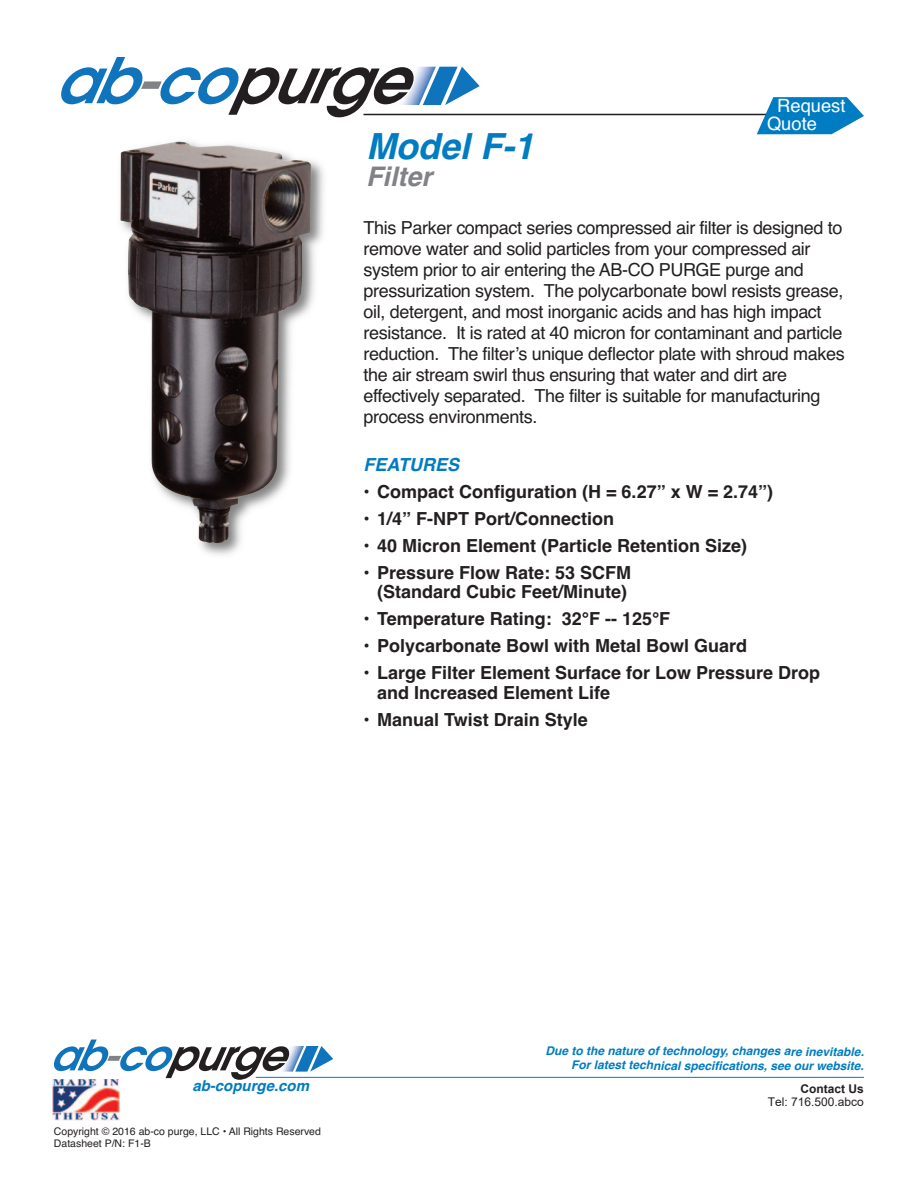
<style>
.page{position:relative;width:918px;height:1188px;background:#fff}
.page>*{position:absolute;margin:0;border:0;box-sizing:border-box;transform-origin:0 0}
.t1{font:italic 700 36px "Helvetica";color:#007cc2}
.t2{font:italic 700 27px "Helvetica";color:#808285}
.t3{font:18.3px "Helvetica";color:#fff}
.t4{font:18px/21px "Helvetica";letter-spacing:-.02em;color:#231f20}
.t5{font:700 18px "Helvetica";color:#231f20}
.t6{font:italic 700 18px "Helvetica";color:#007cc2}
.t7{font:italic 700 15px "Helvetica";color:#007cc2}
.t8{font:italic 700 12px "Helvetica";color:#007cc2}
.t9{font:12px/13.5px "Arial";color:#231f20;text-align:right}
.t10{font:10.5px "Helvetica";color:#231f20}
.s1{font-weight:700}
</style>
<div class="page">
<img style="left:416px;top:67px;width:7px;height:38px">
<svg style="left:61px;top:57px;width:355px;height:60px"></svg>
<svg style="left:423px;top:67px;width:57px;height:38px"></svg>
<img style="left:200px;top:160px;width:124px;height:395px">
<img style="left:120px;top:141px;width:191px;height:402px">
<hr style="left:363px;top:114px;width:433px;height:1px;background:#231f20">
<svg style="left:757px;top:97px;width:107px;height:37px"></svg>
<svg style="left:54px;top:1040px;width:279px;height:40px"></svg>
<hr style="left:256px;top:1077px;width:608px;height:1px;background:#007cc2">
<img style="left:52px;top:1080px;width:67px;height:40px">
<p class="t1" style="left:366px;top:133px;width:170px">Model F-1</p>
<p class="t2" style="left:366px;top:167px;width:68px">Filter</p>
<p class="t3" style="left:777px;top:99px;width:70px">Request</p>
<p class="t3" style="left:767px;top:117px;width:51px">Quote</p>
<p class="t4" style="left:364px;top:219px;width:483px">This Parker compact series compressed air filter is designed to remove water and solid particles from your compressed air system prior to air entering the AB-CO PURGE purge and pressurization system. The polycarbonate bowl resists grease, oil, detergent, and most inorganic acids and has high impact resistance. It is rated at 40 micron for contaminant and particle reduction. The filter’s unique deflector plate with shroud makes the air stream swirl thus ensuring that water and dirt are effectively separated. The filter is suitable for manufacturing process environments.</p>
<p class="t6" style="left:364px;top:458px;width:97px">FEATURES</p>
<p class="t5" style="left:364px;top:485px;width:411px">• Compact Configuration (H = 6.27” x W = 2.74”)</p>
<p class="t5" style="left:364px;top:512px;width:252px">• 1/4” F-NPT Port/Connection</p>
<p class="t5" style="left:364px;top:539px;width:385px">• 40 Micron Element (Particle Retention Size)</p>
<p class="t5" style="left:364px;top:566px;width:269px">• Pressure Flow Rate: 53 SCFM</p>
<p class="t5" style="left:377px;top:585px;width:252px">(Standard Cubic Feet/Minute)</p>
<p class="t5" style="left:364px;top:612px;width:308px">• Temperature Rating: 32°F -- 125°F</p>
<p class="t5" style="left:364px;top:639px;width:385px">• Polycarbonate Bowl with Metal Bowl Guard</p>
<p class="t5" style="left:364px;top:666px;width:458px">• Large Filter Element Surface for Low Pressure Drop</p>
<p class="t5" style="left:377px;top:686px;width:235px">and Increased Element Life</p>
<p class="t5" style="left:364px;top:713px;width:226px">• Manual Twist Drain Style</p>
<p class="t8" style="left:545px;top:1047px;width:320px">Due to the nature of technology, changes are inevitable.</p>
<p class="t8" style="left:571px;top:1061px;width:294px">For latest technical specifications, see our website.</p>
<p class="t7" style="left:192px;top:1080px;width:118px">ab-copurge.com</p>
<p class="t9" style="left:768px;top:1082px;width:98px"><span class="s1">Contact Us<br></span>Tel: 716.500.abco</p>
<p class="t10" style="left:54px;top:1127px;width:269px">Copyright © 2016 ab-co purge, LLC • All Rights Reserved</p>
<p class="t10" style="left:54px;top:1139px;width:98px">Datasheet P/N: F1-B</p>
</div>
